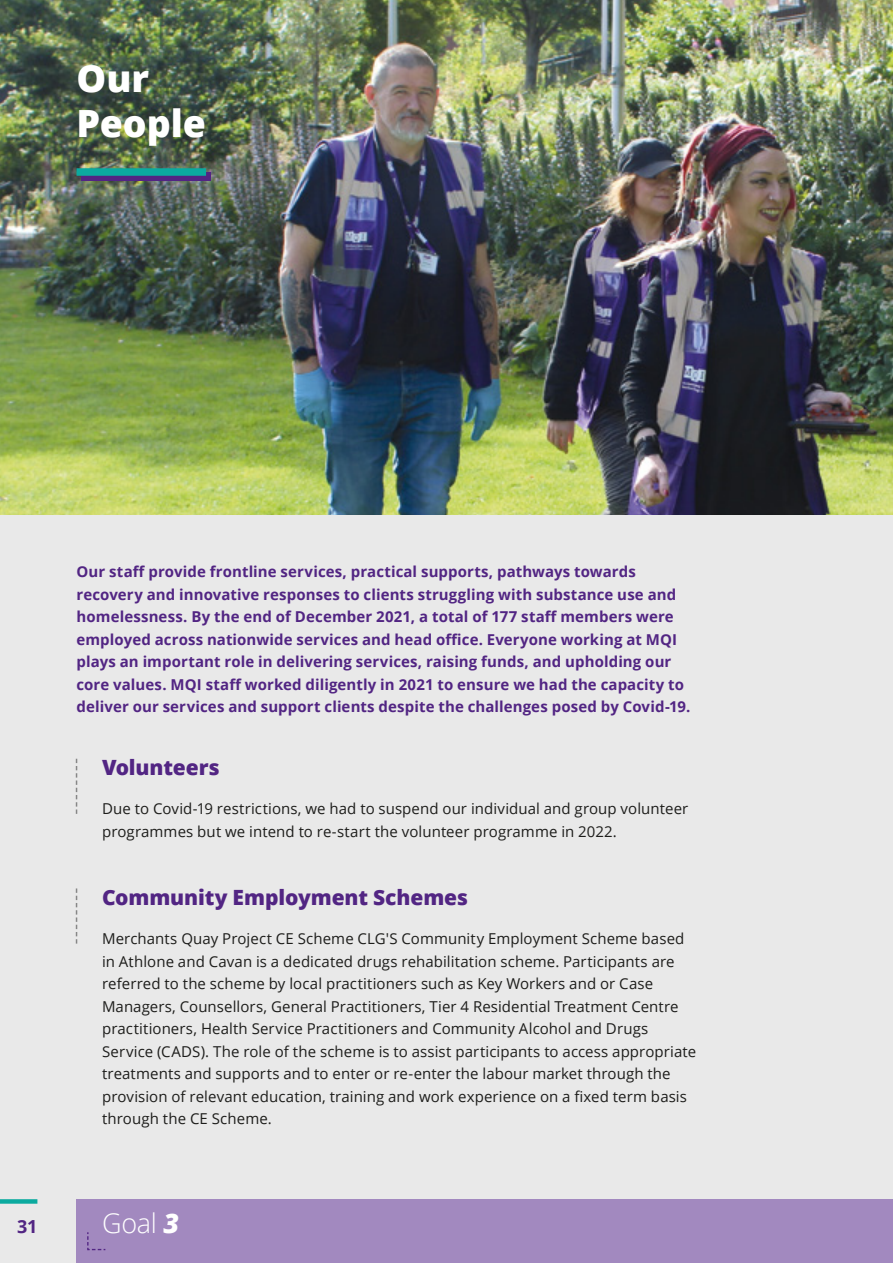
<style>
.page{position:relative;width:893px;height:1263px;background:#fff}
.page>*{position:absolute;margin:0;border:0;box-sizing:border-box;transform-origin:0 0}
.t1{font:800 37.5px/45px "Open Sans";color:#fff}
.t2{font:300 27px "Open Sans";color:#fff}
.t3{font:800 21px "Open Sans";letter-spacing:-.005em;color:#522583}
.t4{font:700 18px "Open Sans";color:#522583}
.t5{font:15px/22.5px "Open Sans";letter-spacing:.005em;color:#1d1d1b}
.t6{font:700 15px/22.5px "Open Sans";letter-spacing:.005em;color:#522583}
.s1{font-weight:800;font-style:italic}
</style>
<div class="page">
<div style="left:17px;top:0;width:876px;height:1263px;background:#e9e9e9"></div>
<svg style="left:76px;top:759px;width:1px;height:55px"></svg>
<svg style="left:76px;top:888px;width:1px;height:55px"></svg>
<img style="left:0;top:0;width:893px;height:514px">
<div style="left:77px;top:1199px;width:816px;height:64px;background:#a289bf"></div>
<svg style="left:87px;top:1232px;width:19px;height:19px"></svg>
<div style="left:81px;top:172px;width:129px;height:8px;background:#522583"></div>
<div style="left:77px;top:168px;width:129px;height:8px;background:#0baa9f"></div>
<div style="left:0;top:1199px;width:37px;height:5px;background:#0baa9f"></div>
<h1 class="t1" style="left:77px;top:54px;width:131px">Our<br>People</h1>
<p class="t4" style="left:17px;top:1214px;width:22px">31</p>
<p class="t6" style="left:77px;top:560px;width:615px">Our staff provide frontline services, practical supports, pathways towards recovery and innovative responses to clients struggling with substance use and homelessness. By the end of December 2021, a total of 177 staff members were employed across nationwide services and head office. Everyone working at MQI plays an important role in delivering services, raising funds, and upholding our core values. MQI staff worked diligently in 2021 to ensure we had the capacity to deliver our services and support clients despite the challenges posed by Covid-19.</p>
<h3 class="t3" style="left:102px;top:751px;width:119px">Volunteers</h3>
<p class="t5" style="left:102px;top:797px;width:588px">Due to Covid-19 restrictions, we had to suspend our individual and group volunteer programmes but we intend to re-start the volunteer programme in 2022.</p>
<h3 class="t3" style="left:102px;top:881px;width:368px">Community Employment Schemes</h3>
<p class="t5" style="left:102px;top:927px;width:596px">Merchants Quay Project CE Scheme CLG'S Community Employment Scheme based in Athlone and Cavan is a dedicated drugs rehabilitation scheme. Participants are referred to the scheme by local practitioners such as Key Workers and or Case Managers, Counsellors, General Practitioners, Tier 4 Residential Treatment Centre practitioners, Health Service Practitioners and Community Alcohol and Drugs Service (CADS). The role of the scheme is to assist participants to access appropriate treatments and supports and to enter or re-enter the labour market through the provision of relevant education, training and work experience on a fixed term basis through the CE Scheme.</p>
<h2 class="t2" style="left:102px;top:1205px;width:79px">Goal <span class="s1">3</span></h2>
</div>
